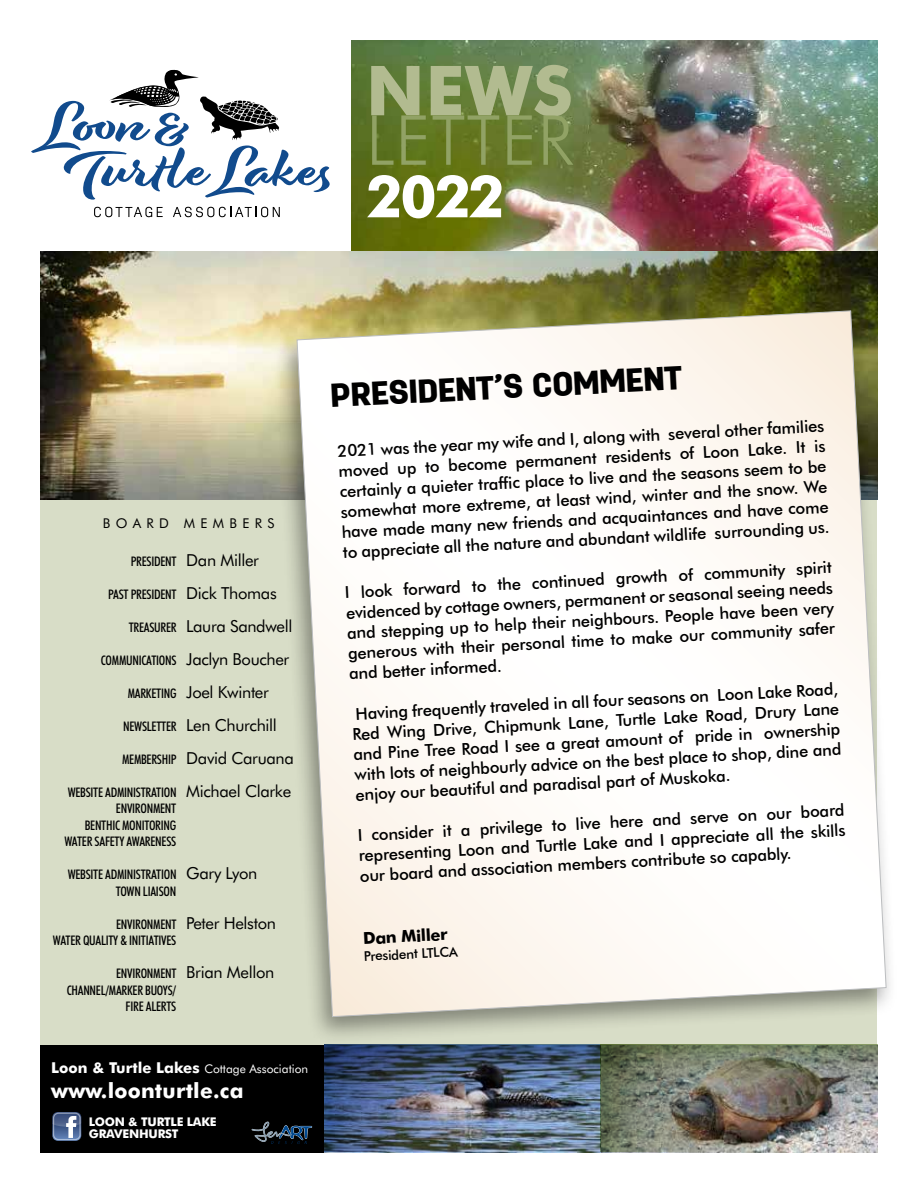
<style>
.page{position:relative;width:918px;height:1188px;background:#fff}
.page>*{position:absolute;margin:0;border:0;box-sizing:border-box;transform-origin:0 0}
.t1{font:300 69px "Futura BT";letter-spacing:.01em;color:#91a265}
.t2{font:700 69px "Futura BT";color:#b2bb90}
.t3{font:700 58.5px "Futura BT";color:#fff}
.t4{font:900 33px "Antartida W04";color:#000}
.t5{font:700 21px "Futura BT";letter-spacing:.01em;color:#fff}
.t6{font:500 16.5px/20.2px "Futura BT";color:#000;text-align:justify}
.t7{font:16.5px/33px "Futura BT";letter-spacing:-.02em;color:#000}
.t8{font:700 16.5px "Futura BT";color:#000}
.t9{font:500 13.5px "Futura BT";color:#000}
.t10{font:13.5px "Futura BT";letter-spacing:.4em;color:#000}
.t11{font:500 condensed 13.2px/16.5px "Futura BT";letter-spacing:-.02em;color:#000}
.t12{font:12px "Futura BT";color:#fff}
.t13{font:700 12px/12px "Futura BT";letter-spacing:-.02em;color:#fff}
.s1{font-weight:400;font-stretch:normal;font-size:16.5px}
.s2{font-weight:500;font-stretch:condensed;font-size:13.2px}
.s3{font-weight:700;font-size:15px}
</style>
<div class="page">
<img style="left:351px;top:40px;width:527px;height:212px">
<div style="left:40px;top:500px;width:838px;height:652px;background:#d8ddc7"></div>
<img style="left:40px;top:252px;width:838px;height:248px">
<svg style="left:94px;top:207px;width:69px;height:10px"></svg>
<svg style="left:173px;top:207px;width:107px;height:10px"></svg>
<svg style="left:31px;top:69px;width:299px;height:131px"></svg>
<div style="left:40px;top:1045px;width:284px;height:107px;background:#000"></div>
<svg style="left:52px;top:1112px;width:29px;height:29px"></svg>
<img style="left:324px;top:1045px;width:277px;height:107px">
<img style="left:601px;top:1045px;width:277px;height:107px">
<div style="left:273px;top:303px;width:625px;height:742px;background:#000;opacity:.4"></div>
<svg style="left:296px;top:310px;width:591px;height:707px"></svg>
<svg style="left:252px;top:1121px;width:60px;height:23px"></svg>
<h1 class="t2" style="left:366px;top:49px;width:208px">NEWS</h1>
<h1 class="t1" style="left:366px;top:98px;width:209px">LETTER</h1>
<h2 class="t3" style="left:366px;top:161px;width:140px">2022</h2>
<p class="t10" style="left:103px;top:515px;width:173px">BOARD MEMBERS</p>
<p class="t11" style="left:131px;top:553px;width:130px">PRESIDENT <span class="s1">Dan Miller</span></p>
<p class="t11" style="left:108px;top:586px;width:170px">PAST PRESIDENT <span class="s1">Dick Thomas</span></p>
<p class="t7" style="left:129px;top:609px;width:165px"><span class="s2">TREASURER</span> Laura Sandwell</p>
<p class="t11" style="left:101px;top:652px;width:190px">COMMUNICATIONS <span class="s1">Jaclyn Boucher</span></p>
<p class="t7" style="left:122px;top:675px;width:173px;text-indent:6px"><span class="s2">MARKETING</span> Joel Kwinter<br><span class="s2">NEWSLETTER</span> Len Churchill<br><span class="s2">MEMBERSHIP</span> David Caruana</p>
<p class="t11" style="left:68px;top:784px;width:225px">WEBSITE ADMINISTRATION <span class="s1">Michael Clarke</span></p>
<p class="t11" style="left:116px;top:800px;width:62px">ENVIRONMENT</p>
<p class="t11" style="left:85px;top:817px;width:93px">BENTHIC MONITORING</p>
<p class="t11" style="left:65px;top:833px;width:113px">WATER SAFETY AWARENESS</p>
<p class="t11" style="left:116px;top:866px;width:143px;text-indent:-48px">WEBSITE ADMINISTRATION <span class="s1">Gary Lyon<br></span>TOWN LIAISON</p>
<p class="t7" style="left:116px;top:906px;width:161px"><span class="s2">ENVIRONMENT</span> Peter Helston</p>
<p class="t11" style="left:53px;top:932px;width:125px">WATER QUALITY &amp; INITIATIVES</p>
<p class="t11" style="left:116px;top:965px;width:160px">ENVIRONMENT <span class="s1">Brian Mellon</span></p>
<p class="t11" style="left:67px;top:982px;width:111px">CHANNEL/MARKER BUOYS/</p>
<p class="t11" style="left:126px;top:998px;width:52px">FIRE ALERTS</p>
<p class="t12" style="left:51px;top:1061px;width:258px"><span class="s3">Loon &amp; Turtle Lakes</span> Cottage Association</p>
<p class="t5" style="left:51px;top:1078px;width:194px">www.loonturtle.ca</p>
<p class="t13" style="left:89px;top:1116px;width:129px">LOON &amp; TURTLE LAKE<br>GRAVENHURST</p>
<h3 class="t4" style="left:330px;top:377px;width:353px;rotate:-3deg">PRESIDENT’S COMMENT</h3>
<p class="t6" style="left:337px;top:441px;width:489px;rotate:-3deg">2021 was the year my wife and I, along with several other families moved up to become permanent residents of Loon Lake. It is certainly a quieter traffi c place to live and the seasons seem to be somewhat more extreme, at least wind, winter and the snow. We have made many new friends and acquaintances and have come to appreciate all the nature and abundant wildlife surrounding us.</p>
<p class="t6" style="left:344px;top:582px;width:489px;rotate:-3deg">I look forward to the continued growth of community spirit evidenced by cottage owners, permanent or seasonal seeing needs and stepping up to help their neighbours. People have been very generous with their personal time to make our community safer and better informed.</p>
<p class="t6" style="left:351px;top:704px;width:489px;rotate:-3deg">Having frequently traveled in all four seasons on Loon Lake Road, Red Wing Drive, Chipmunk Lane, Turtle Lake Road, Drury Lane and Pine Tree Road I see a great amount of pride in ownership with lots of neighbourly advice on the best place to shop, dine and enjoy our beautiful and paradisal part of Muskoka.</p>
<p class="t6" style="left:357px;top:825px;width:489px;rotate:-3deg">I consider it a privilege to live here and serve on our board representing Loon and Turtle Lake and I appreciate all the skills our board and association members contribute so capably.</p>
<p class="t8" style="left:363px;top:929px;width:86px;rotate:-3deg">Dan Miller</p>
<p class="t9" style="left:364px;top:948px;width:95px;rotate:-3deg">President LTLCA</p>
</div>
